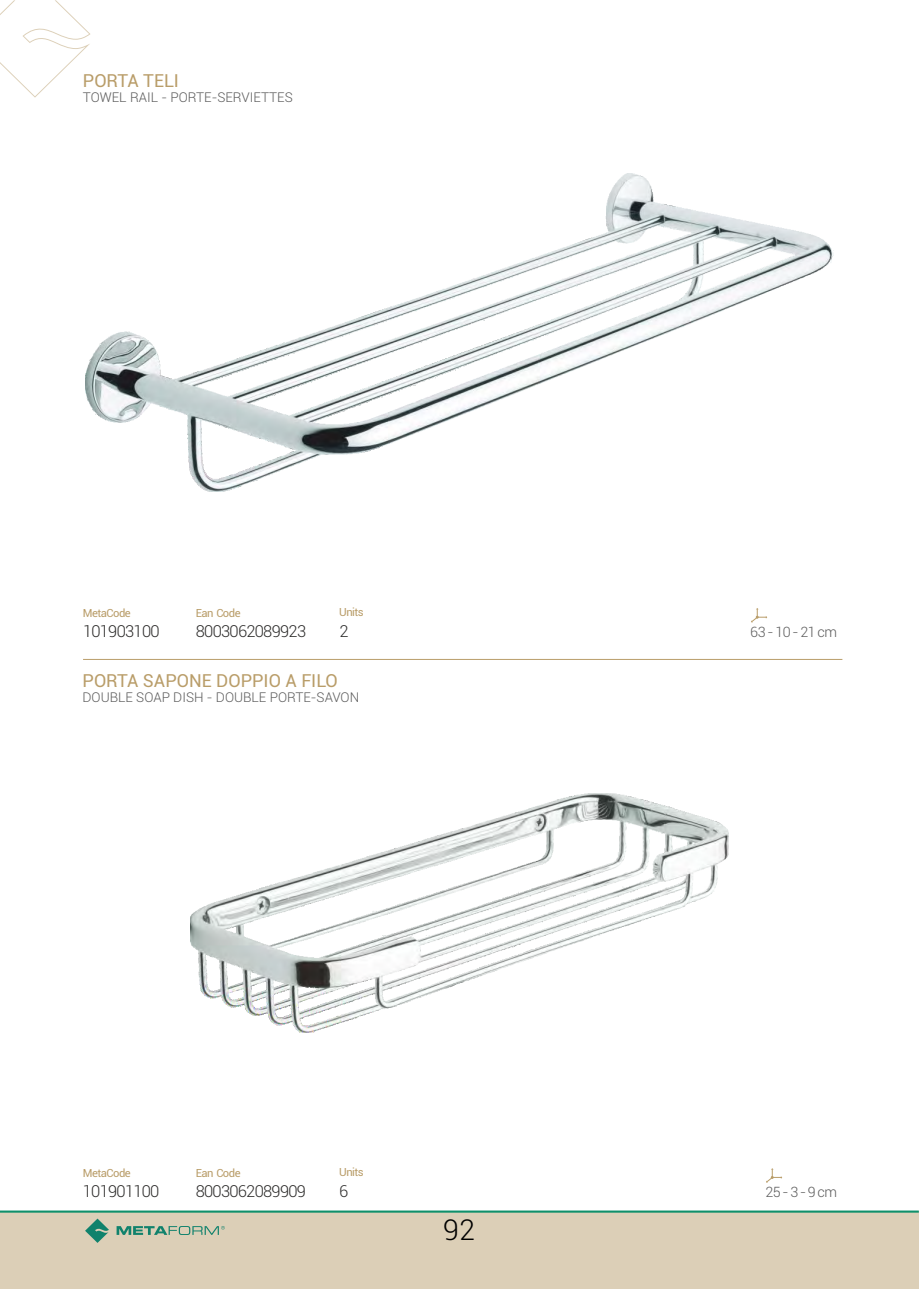
<style>
.page{position:relative;width:919px;height:1289px;background:#fff}
.page>*{position:absolute;margin:0;border:0;box-sizing:border-box;transform-origin:0 0}
.t1{font:300 28.8px "Roboto";color:#000}
.t2{font:18px "Roboto";color:#b99d69}
.t3{font:300 16.5px "Roboto";letter-spacing:-.045em;color:#2b2a29}
.t4{font:300 14.25px "Roboto";letter-spacing:-.025em;color:#5b5b5b}
.t5{font:300 13.5px "Roboto";color:#5b5b5b}
.t6{font:11.25px "Roboto";letter-spacing:-.045em;color:#b99d69}
</style>
<div class="page">
<hr style="left:83px;top:659px;width:759px;height:1px;background:#b99d69">
<img style="left:190px;top:793px;width:538px;height:238px">
<img style="left:86px;top:174px;width:747px;height:318px">
<div style="left:0;top:1211px;width:918px;height:77px;background:#dccfb7"></div>
<svg style="left:766px;top:1168px;width:16px;height:14px"></svg>
<svg style="left:751px;top:608px;width:16px;height:14px"></svg>
<svg style="left:0;top:0;width:90px;height:98px"></svg>
<svg style="left:117px;top:1226px;width:108px;height:8px"></svg>
<svg style="left:85px;top:1218px;width:24px;height:24px"></svg>
<hr style="left:0;top:1210px;width:918px;height:2px;background:#0f906b">
<h2 class="t2" style="left:83px;top:74px;width:98px">PORTA TELI</h2>
<p class="t5" style="left:83px;top:92px;width:211px">TOWEL RAIL - PORTE-SERVIETTES</p>
<p class="t6" style="left:83px;top:608px;width:49px">MetaCode</p>
<p class="t6" style="left:196px;top:608px;width:46px">Ean Code</p>
<p class="t6" style="left:339px;top:608px;width:26px">Units</p>
<p class="t3" style="left:83px;top:624px;width:78px">101903100</p>
<p class="t3" style="left:196px;top:624px;width:112px">8003062089923</p>
<p class="t3" style="left:339px;top:624px;width:11px">2</p>
<p class="t4" style="left:750px;top:626px;width:88px">63 - 10 - 21 cm</p>
<h2 class="t2" style="left:83px;top:673px;width:257px">PORTA SAPONE DOPPIO A FILO</h2>
<p class="t5" style="left:83px;top:692px;width:278px">DOUBLE SOAP DISH - DOUBLE PORTE-SAVON</p>
<p class="t6" style="left:339px;top:1167px;width:26px">Units</p>
<p class="t3" style="left:339px;top:1184px;width:11px">6</p>
<p class="t6" style="left:83px;top:1168px;width:49px">MetaCode</p>
<p class="t3" style="left:83px;top:1184px;width:78px">101901100</p>
<p class="t4" style="left:765px;top:1186px;width:73px">25 - 3 - 9 cm</p>
<p class="t6" style="left:196px;top:1168px;width:46px">Ean Code</p>
<p class="t3" style="left:196px;top:1184px;width:112px">8003062089909</p>
<h1 class="t1" style="left:443px;top:1218px;width:33px">92</h1>
</div>
